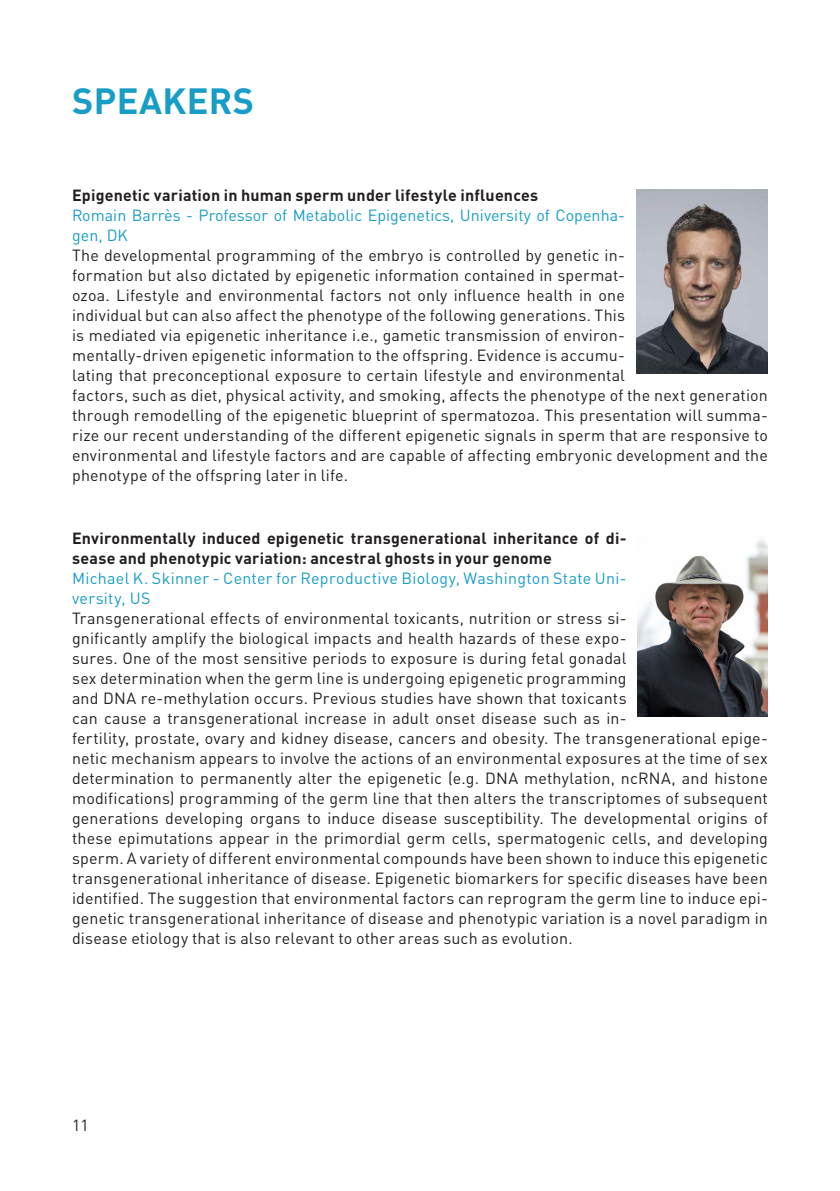
<style>
.page{position:relative;width:840px;height:1191px;background:#fff}
.page>*{position:absolute;margin:0;border:0;box-sizing:border-box;transform-origin:0 0}
.Titel_weiss{font:700 36px "DIN Pro";letter-spacing:.01em;color:#189dc7}
.t1{font:16px/20px "DIN Pro";letter-spacing:.01em;color:#231f20}
.t2{font:700 16px/20px "DIN Pro";letter-spacing:.01em;color:#231f20}
.t3{font:16px/20px "DIN Pro";letter-spacing:.005em;color:#189dc7}
</style>
<div class="page">
<img style="left:636px;top:190px;width:131px;height:184px">
<img style="left:637px;top:539px;width:130px;height:177px">
<p class="Titel_weiss" style="left:72px;top:71px;width:183px">SPEAKERS</p>
<p class="t2" style="left:72px;top:183px;width:467px">Epigenetic variation in human sperm under lifestyle influences</p>
<p class="t3" style="left:72px;top:203px;width:554px">Romain Barrès - Professor of Metabolic Epigenetics, University of Copenha&shy;gen, DK</p>
<p class="t1" style="left:72px;top:243px;width:697px">The developmental programming of the embryo is controlled by genetic in-<br>formation but also dictated by epigenetic information contained in spermat-<br>ozoa. Lifestyle and environmental factors not only influence health in one<br>individual but can also affect the phenotype of the following generations. This<br>is mediated via epigenetic inheritance i.e., gametic transmission of environ-<br>mentally-driven epigenetic information to the offspring. Evidence is accumu-<br>lating that preconceptional exposure to certain lifestyle and environmental<br>factors, such as diet, physical activity, and smoking, affects the phenotype of the next generation through remodelling of the epigenetic blueprint of spermatozoa. This presentation will summa&shy;rize our recent understanding of the different epigenetic signals in sperm that are responsive to environmental and lifestyle factors and are capable of affecting embryonic development and the phenotype of the offspring later in life.</p>
<p class="t2" style="left:72px;top:526px;width:555px">Environmentally induced epigenetic transgenerational inheritance of di&shy;sease and phenotypic variation: ancestral ghosts in your genome</p>
<p class="t3" style="left:72px;top:567px;width:555px">Michael K. Skinner - Center for Reproductive Biology, Washington State Uni&shy;versity, US</p>
<p class="t1" style="left:72px;top:607px;width:697px">Transgenerational effects of environmental toxicants, nutrition or stress si-<br>gnificantly amplify the biological impacts and health hazards of these expo-<br>sures. One of the most sensitive periods to exposure is during fetal gonadal<br>sex determination when the germ line is undergoing epigenetic programming<br>and DNA re-methylation occurs. Previous studies have shown that toxicants<br>can cause a transgenerational increase in adult onset disease such as in-<br>fertility, prostate, ovary and kidney disease, cancers and obesity. The transgenerational epige&shy;netic mechanism appears to involve the actions of an environmental exposures at the time of sex determination to permanently alter the epigenetic (e.g. DNA methylation, ncRNA, and histone modifications) programming of the germ line that then alters the transcriptomes of subsequent generations developing organs to induce disease susceptibility. The developmental origins of these epimutations appear in the primordial germ cells, spermatogenic cells, and developing sperm. A variety of different environmental compounds have been shown to induce this epigenetic transgenerational inheritance of disease. Epigenetic biomarkers for specific diseases have been identified. The suggestion that environmental factors can reprogram the germ line to induce epi&shy;genetic transgenerational inheritance of disease and phenotypic variation is a novel paradigm in disease etiology that is also relevant to other areas such as evolution.</p>
<p class="t1" style="left:72px;top:1113px;width:18px">11</p>
</div>
